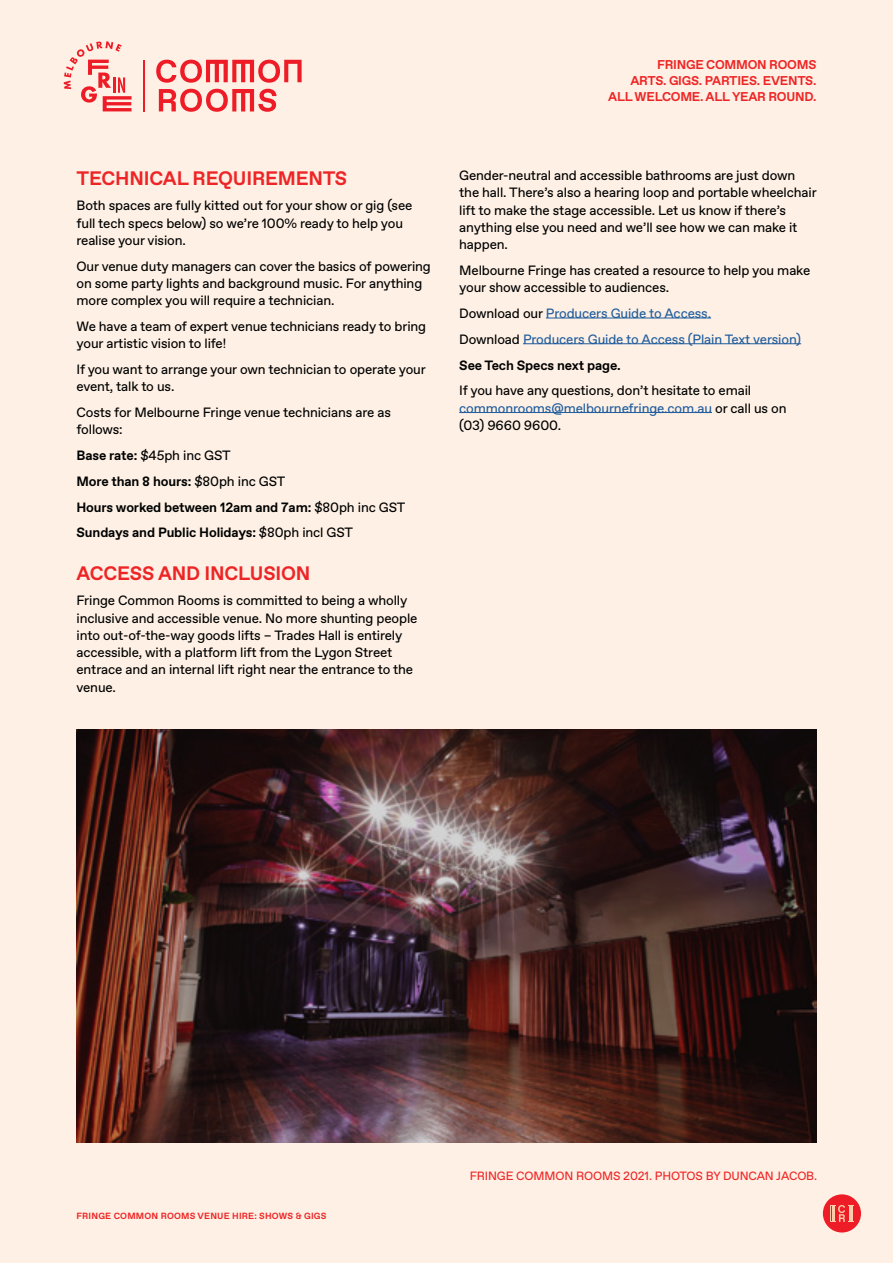
<style>
.page{position:relative;width:893px;height:1263px;background:#fef0e4}
.page>*{position:absolute;margin:0;border:0;box-sizing:border-box;transform-origin:0 0}
.t1{font:700 19.5px "Favorit";letter-spacing:-.01em;color:#ee2526}
.t2{font:13.5px/17.2px "Favorit";letter-spacing:-.01em;color:#000101}
.t3{font:700 13.5px/25.8px "Favorit";letter-spacing:-.01em;color:#000101}
.t4{font:13.5px/25.8px "Favorit";letter-spacing:-.01em;color:#215e9e}
.t5{font:700 12.75px/15.8px "Favorit";letter-spacing:-.02em;color:#ee2526;text-align:right}
.t6{font:12px "Favorit";letter-spacing:-.01em;color:#ee2526}
.t7{font:700 9px "Favorit";letter-spacing:.02em;color:#ee2526}
.s1{font-weight:400}
.s2{color:#000101}
.s3{font-weight:700;color:#000101}
.s4{color:#215e9e}
</style>
<div class="page">
<hr style="left:143px;top:60px;width:2px;height:51px;background:#ed1c26">
<svg style="left:159px;top:89px;width:117px;height:23px"></svg>
<svg style="left:156px;top:60px;width:146px;height:23px"></svg>
<svg style="left:64px;top:41px;width:68px;height:70px"></svg>
<div style="left:823px;top:1194px;width:38px;height:38px;background:#ed1c26;border-radius:50%"></div>
<svg style="left:830px;top:1205px;width:24px;height:17px"></svg>
<hr style="left:546px;top:318px;width:165px;height:1px;background:#215e9e">
<hr style="left:523px;top:343px;width:278px;height:1px;background:#215e9e">
<hr style="left:459px;top:412px;width:253px;height:1px;background:#215e9e">
<img style="left:77px;top:729px;width:739px;height:414px">
<h1 class="t1" style="left:77px;top:165px;width:272px">TECHNICAL REQUIREMENTS</h1>
<p class="t2" style="left:77px;top:197px;width:337px">Both spaces are fully kitted out for your show or gig (see full tech specs below) so we’re 100% ready to help you realise your vision.</p>
<p class="t2" style="left:77px;top:257px;width:356px">Our venue duty managers can cover the basics of powering on some party lights and background music. For anything more complex you will require a technician.</p>
<p class="t2" style="left:77px;top:317px;width:351px">We have a team of expert venue technicians ready to bring your artistic vision to life!</p>
<p class="t2" style="left:77px;top:360px;width:351px">If you want to arrange your own technician to operate your event, talk to us.</p>
<p class="t2" style="left:77px;top:403px;width:316px">Costs for Melbourne Fringe venue technicians are as follows:</p>
<p class="t3" style="left:77px;top:442px;width:330px">Base rate: <span class="s1">$45ph inc GST<br></span>More than 8 hours: <span class="s1">$80ph inc GST<br></span>Hours worked between 12am and 7am: <span class="s1">$80ph inc GST </span>Sundays and Public Holidays: <span class="s1">$80ph incl GST</span></p>
<h1 class="t1" style="left:77px;top:560px;width:235px">ACCESS AND INCLUSION</h1>
<p class="t2" style="left:77px;top:592px;width:342px">Fringe Common Rooms is committed to being a wholly inclusive and accessible venue. No more shunting people into out-of-the-way goods lifts – Trades Hall is entirely accessible, with a platform lift from the Lygon Street entrace and an internal lift right near the entrance to the venue.</p>
<p class="t5" style="left:608px;top:57px;width:210px">FRINGE COMMON ROOMS<br>ARTS. GIGS. PARTIES. EVENTS.<br>ALL WELCOME. ALL YEAR ROUND.</p>
<p class="t2" style="left:459px;top:167px;width:359px">Gender-neutral and accessible bathrooms are just down the hall. There’s also a hearing loop and portable wheelchair lift to make the stage accessible. Let us know if there’s anything else you need and we’ll see how we can make it happen.</p>
<p class="t2" style="left:459px;top:261px;width:352px">Melbourne Fringe has created a resource to help you make your show accessible to audiences.</p>
<p class="t4" style="left:459px;top:300px;width:343px"><span class="s2">Download our</span> Producers Guide to Access.<br><span class="s2">Download</span> Producers Guide to Access (Plain Text version)<br><span class="s3">See Tech Specs next page.</span></p>
<p class="t2" style="left:459px;top:382px;width:329px">If you have any questions, don’t hesitate to email <span class="s4">commonrooms@melbournefringe.com.au</span> or call us on (03) 9660 9600.</p>
<p class="t7" style="left:77px;top:1209px;width:251px">FRINGE COMMON ROOMS VENUE HIRE: SHOWS &amp; GIGS</p>
<p class="t6" style="left:470px;top:1168px;width:349px">FRINGE COMMON ROOMS 2021. PHOTOS BY DUNCAN JACOB.</p>
</div>
